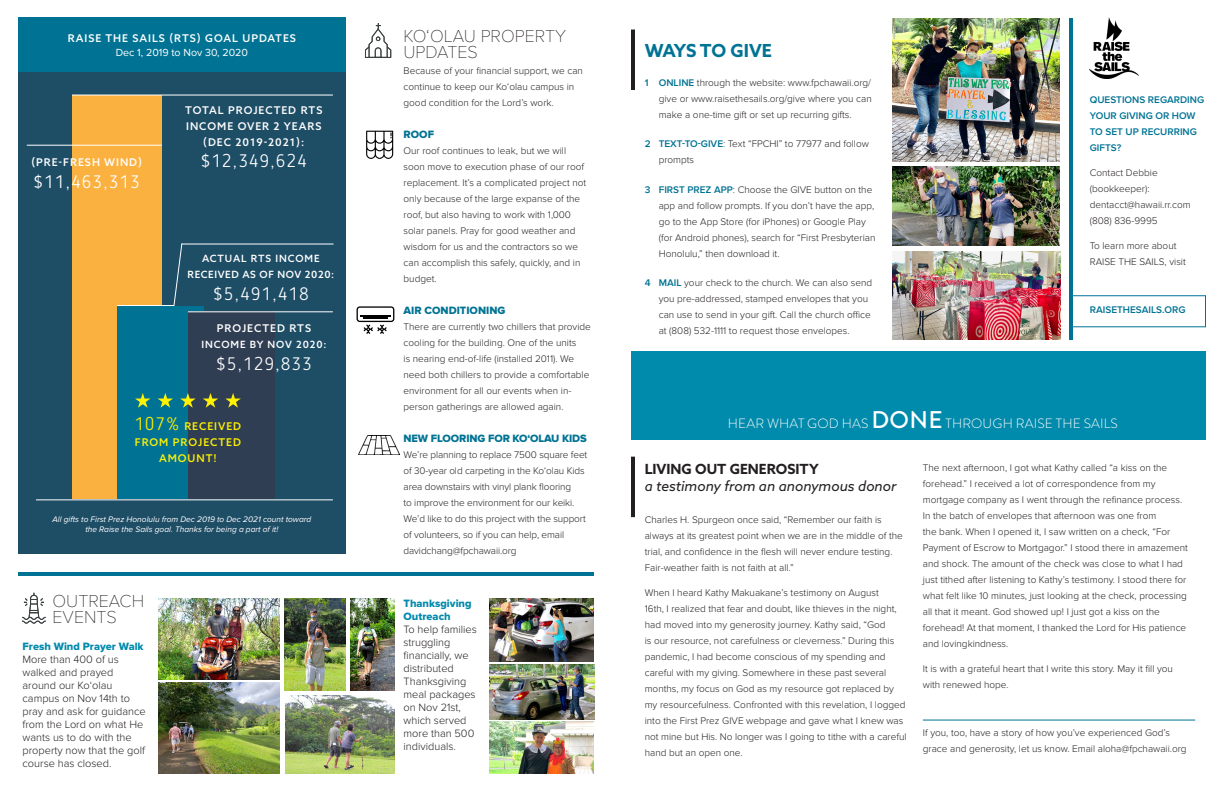
<style>
.page{position:relative;width:1224px;height:792px;background:#fff}
.page>*{position:absolute;margin:0;border:0;box-sizing:border-box;transform-origin:0 0}
.t1{font:300 18px "Blogger Sans";letter-spacing:.09em;color:#fff}
.t2{font:100 18px/16px "Proxima Nova T";color:#231f20}
.t3{font:700 18px "Azo Sans";letter-spacing:-.005em;color:#007394}
.t4{font:italic 14px/16.8px "Azo Sans";color:#231f20}
.t5{font:300 13.5px "Brandon Grotesque";letter-spacing:.01em;color:#fff}
.t6{font:300 11px/13px "Proxima Nova";color:#231f20}
.t7{font:11px "Proxima Nova Extrabld";letter-spacing:-.01em;color:#007394}
.t8{font:11px/13px "Proxima Nova Extrabld";color:#008aac}
.t9{font:500 10.7px/16px "Azo Sans";letter-spacing:.09em;color:#fff;text-align:center}
.t10{font:500 10.7px/16px "Azo Sans";letter-spacing:.09em;color:#fff101;text-align:center}
.t11{font:10.7px "Proxima Nova";color:#fff}
.t12{font:300 10px/16px "Proxima Nova";color:#231f20}
.t13{font:600 10px/16px "Proxima Nova";color:#007394}
.t14{font:500 10px/16px "Azo Sans";letter-spacing:.06em;color:#fff;text-align:center}
.t15{font:500 10px "Azo Sans";letter-spacing:.09em;color:#fff}
.t16{font:italic 8.3px/10px "Proxima Nova";color:#fff;text-align:center}
.s1{font-family:"Blogger Sans";font-weight:300;font-size:18px}
.s2{font-weight:600;color:#007394}
.s3{font-weight:500;font-size:24.1px}
.s4{font-weight:700;font-style:normal}
</style>
<div class="page">
<hr style="left:1069px;top:18px;width:4px;height:321px;background:#007394">
<hr style="left:18px;top:572px;width:576px;height:4px;background:#007394">
<div style="left:18px;top:18px;width:328px;height:54px;background:#007394"></div>
<img style="left:1090px;top:18px;width:48px;height:60px">
<svg style="left:365px;top:23px;width:27px;height:35px"></svg>
<svg style="left:357px;top:306px;width:37px;height:28px"></svg>
<hr style="left:360px;top:316px;width:30px;height:1px;background:#000">
<svg style="left:366px;top:131px;width:27px;height:28px"></svg>
<div style="left:631px;top:351px;width:575px;height:88px;background:#008aac"></div>
<div style="left:18px;top:72px;width:328px;height:481px;background:#1e4d66"></div>
<hr style="left:923px;top:720px;width:272px;height:1px;background:#007394">
<hr style="left:631px;top:457px;width:4px;height:60px;background:#231f20">
<hr style="left:631px;top:30px;width:4px;height:60px;background:#231f20">
<svg style="left:22px;top:592px;width:24px;height:32px"></svg>
<img style="left:358px;top:435px;width:41px;height:20px">
<img style="left:350px;top:598px;width:45px;height:92px">
<img style="left:284px;top:598px;width:62px;height:92px">
<img style="left:159px;top:598px;width:121px;height:81px">
<img style="left:285px;top:695px;width:110px;height:79px">
<img style="left:159px;top:683px;width:121px;height:91px">
<img style="left:490px;top:664px;width:104px;height:55px">
<img style="left:490px;top:599px;width:104px;height:62px">
<img style="left:490px;top:722px;width:104px;height:52px">
<img style="left:892px;top:166px;width:167px;height:79px">
<img style="left:892px;top:18px;width:167px;height:144px">
<img style="left:892px;top:251px;width:168px;height:88px">
<div style="left:72px;top:95px;width:90px;height:404px;background:#fbb13f"></div>
<div style="left:117px;top:306px;width:87px;height:193px;background:#007394"></div>
<div style="left:188px;top:311px;width:87px;height:188px;background:#2f3e53"></div>
<hr style="left:27px;top:145px;width:135px;height:1px;background:#fff">
<hr style="left:188px;top:311px;width:145px;height:1px;background:#fff">
<hr style="left:181px;top:244px;width:152px;height:1px;background:#fff">
<svg style="left:117px;top:243px;width:66px;height:63px"></svg>
<hr style="left:72px;top:95px;width:261px;height:1px;background:#fff">
<hr style="left:36px;top:499px;width:297px;height:1px;background:#fff">
<svg style="left:135px;top:393px;width:106px;height:15px"></svg>
<p class="t9" style="left:68px;top:30px;width:230px">RAISE THE SAILS (RTS) GOAL UPDATES</p>
<p class="t11" style="left:116px;top:46px;width:134px">Dec 1, 2019 to Nov 30, 2020</p>
<p class="t9" style="left:31px;top:154px;width:112px">(PRE-FRESH WIND)</p>
<p class="t1" style="left:34px;top:171px;width:107px">$11,463,313</p>
<p class="t9" style="left:185px;top:102px;width:139px">TOTAL PROJECTED RTS<br>INCOME OVER 2 YEARS (DEC 2019-2021):</p>
<p class="t1" style="left:201px;top:150px;width:107px">$12,349,624</p>
<p class="t14" style="left:188px;top:250px;width:148px">ACTUAL RTS INCOME<br>RECEIVED AS OF NOV 2020:</p>
<p class="t1" style="left:213px;top:283px;width:96px">$5,491,418</p>
<p class="t9" style="left:217px;top:320px;width:96px">PROJECTED RTS</p>
<p class="t15" style="left:201px;top:338px;width:127px">INCOME BY NOV 2020:</p>
<p class="t1" style="left:217px;top:353px;width:96px">$5,129,833</p>
<p class="t10" style="left:135px;top:418px;width:108px"><span class="s1">107%</span> RECEIVED<br>FROM PROJECTED<br>AMOUNT!</p>
<p class="t16" style="left:52px;top:515px;width:260px">All gifts to First Prez Honolulu from Dec 2019 to Dec 2021 count toward the Raise the Sails goal. Thanks for being a part of it!</p>
<p class="t2" style="left:53px;top:594px;width:93px">OUTREACH<br>EVENTS</p>
<p class="t8" style="left:23px;top:640px;width:123px">Fresh Wind Prayer Walk</p>
<p class="t6" style="left:23px;top:653px;width:125px">More than 400 of us walked and prayed around our Ko‘olau campus on Nov 14th to pray and ask for guidance from the Lord on what He wants us to do with the property now that the golf course has closed.</p>
<p class="t2" style="left:404px;top:28px;width:164px">KO‘OLAU PROPERTY<br>UPDATES</p>
<p class="t12" style="left:404px;top:63px;width:181px">Because of your financial support, we can continue to keep our Ko‘olau campus in good condition for the Lord’s work.</p>
<p class="t7" style="left:404px;top:128px;width:32px">ROOF</p>
<p class="t12" style="left:404px;top:143px;width:184px">Our roof continues to leak, but we will soon move to execution phase of our roof replacement. It’s a complicated project not only because of the large expanse of the roof, but also having to work with 1,000 solar panels. Pray for good weather and wisdom for us and the contractors so we can accomplish this safely, quickly, and in budget.</p>
<p class="t7" style="left:404px;top:304px;width:103px">AIR CONDITIONING</p>
<p class="t12" style="left:404px;top:319px;width:189px">There are currently two chillers that provide cooling for the building. One of the units<br>is nearing end-of-life (installed 2011). We need both chillers to provide a comfortable environment for all our events when in&shy;person gatherings are allowed again.</p>
<p class="t7" style="left:404px;top:432px;width:185px">NEW FLOORING FOR KO‘OLAU KIDS</p>
<p class="t12" style="left:404px;top:447px;width:185px">We’re planning to replace 7500 square feet of 30-year old carpeting in the Ko‘olau Kids area downstairs with vinyl plank flooring<br>to improve the environment for our keiki.<br>We’d like to do this project with the support of volunteers, so if you can help, email davidchang@fpchawaii.org</p>
<p class="t8" style="left:404px;top:597px;width:70px">Thanksgiving<br>Outreach</p>
<p class="t6" style="left:404px;top:623px;width:75px">To help families struggling financially, we distributed<br>Thanksgiving meal packages on Nov 21st, which served more than 500 individuals.</p>
<p class="t3" style="left:645px;top:38px;width:129px">WAYS TO GIVE</p>
<p class="t12" style="left:659px;top:75px;width:215px;text-align:justify;text-indent:-14px"><span class="s2">1 ONLINE</span> through the website: www.fpchawaii.org/ give or www.raisethesails.org/give where you can make a one-time gift or set up recurring gifts.</p>
<p class="t12" style="left:659px;top:136px;width:212px;text-indent:-14px"><span class="s2">2 TEXT-TO-GIVE</span>: Text “FPCHI” to 77977 and follow prompts</p>
<p class="t12" style="left:659px;top:182px;width:218px;text-indent:-14px"><span class="s2">3 FIRST PREZ APP</span>: Choose the GIVE button on the app and follow prompts. If you don’t have the app, go to the App Store (for iPhones) or Google Play (for Android phones), search for “First Presbyterian Honolulu,” then download it.</p>
<p class="t12" style="left:659px;top:275px;width:215px;text-indent:-14px"><span class="s2">4 MAIL</span> your check to the church. We can also send you pre-addressed, stamped envelopes that you can use to send in your gift. Call the church office at (808) 532-1111 to request those envelopes.</p>
<p class="t13" style="left:1090px;top:92px;width:116px">QUESTIONS REGARDING<br>YOUR GIVING OR HOW<br>TO SET UP RECURRING<br>GIFTS?</p>
<p class="t12" style="left:1090px;top:165px;width:102px">Contact Debbie (bookkeeper): dentacct@hawaii.rr.com (808) 836-9995</p>
<p class="t12" style="left:1090px;top:238px;width:98px">To learn more about<br>RAISE THE SAILS, visit</p>
<p class="t13" style="left:1090px;top:302px;width:97px">RAISETHESAILS.ORG</p>
<p class="t5" style="left:728px;top:414px;width:392px">HEAR WHAT GOD HAS <span class="s3">DONE</span> THROUGH RAISE THE SAILS</p>
<p class="t4" style="left:645px;top:461px;width:254px"><span class="s4">LIVING OUT GENEROSITY<br></span>a testimony from an anonymous donor</p>
<p class="t12" style="left:645px;top:512px;width:260px">Charles H. Spurgeon once said, “Remember our faith is always at its greatest point when we are in the middle of the trial, and confidence in the flesh will never endure testing.<br>Fair-weather faith is not faith at all.”</p>
<p class="t12" style="left:645px;top:585px;width:263px">When I heard Kathy Makuakane’s testimony on August<br>16th, I realized that fear and doubt, like thieves in the night, had moved into my generosity journey. Kathy said, “God<br>is our resource, not carefulness or cleverness.” During this pandemic, I had become conscious of my spending and careful with my giving. Somewhere in these past several months, my focus on God as my resource got replaced by my resourcefulness. Confronted with this revelation, I logged into the First Prez GIVE webpage and gave what I knew was not mine but His. No longer was I going to tithe with a careful hand but an open one.</p>
<p class="t12" style="left:923px;top:460px;width:267px">The next afternoon, I got what Kathy called “a kiss on the forehead.” I received a lot of correspondence from my mortgage company as I went through the refinance process.<br>In the batch of envelopes that afternoon was one from<br>the bank. When I opened it, I saw written on a check, “For Payment of Escrow to Mortgagor.” I stood there in amazement and shock. The amount of the check was close to what I had just tithed after listening to Kathy’s testimony. I stood there for what felt like 10 minutes, just looking at the check, processing all that it meant. God showed up! I just got a kiss on the forehead! At that moment, I thanked the Lord for His patience and lovingkindness.</p>
<p class="t12" style="left:923px;top:661px;width:252px">It is with a grateful heart that I write this story. May it fill you with renewed hope.</p>
<p class="t12" style="left:923px;top:725px;width:265px">If you, too, have a story of how you’ve experienced God’s grace and generosity, let us know. Email aloha@fpchawaii.org</p>
</div>
